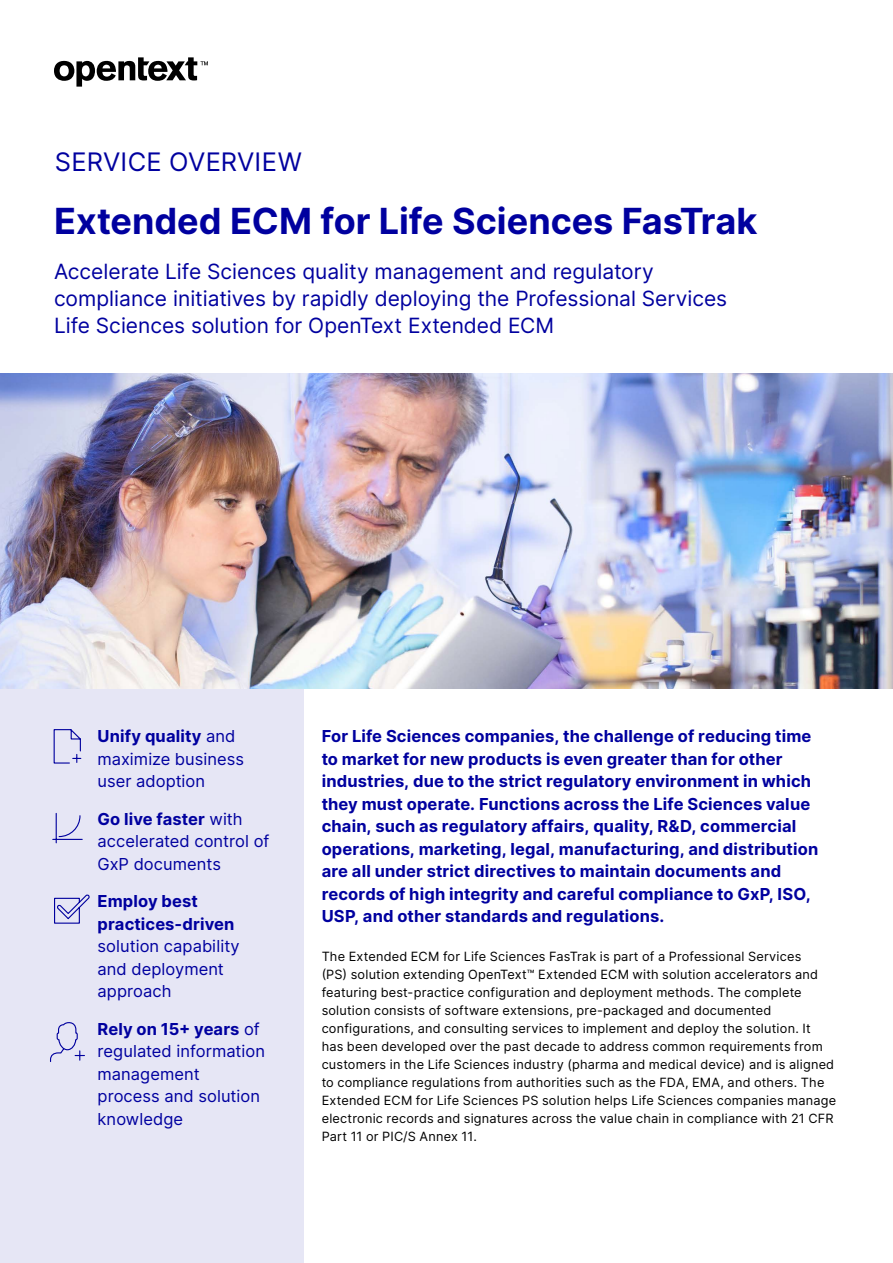
<style>
.page{position:relative;width:893px;height:1263px;background:#fff}
.page>*{position:absolute;margin:0;border:0;box-sizing:border-box;transform-origin:0 0}
.t1{font:700 36px "Inter";color:#00009f}
.Document_type{font:25.5px "Inter";letter-spacing:.01em;color:#00009f}
.t2{font:21px/27px "Inter";color:#00009f}
.Introduction_Paragraph{font:700 16.5px/22.5px "Inter";letter-spacing:.005em;color:#00009f}
.Sidebar_Stat{font:16.5px/22.5px "Inter";letter-spacing:.005em;color:#00009f}
.Body{font:12.75px/18px "Inter";letter-spacing:.015em;color:#000}
.s1{font-weight:700}
</style>
<div class="page">
<svg style="left:54px;top:57px;width:154px;height:30px"></svg>
<div style="left:0;top:688px;width:304px;height:575px;background:#e6e6f5"></div>
<img style="left:0;top:373px;width:893px;height:316px">
<svg style="left:53px;top:729px;width:29px;height:35px"></svg>
<svg style="left:52px;top:813px;width:31px;height:31px"></svg>
<svg style="left:54px;top:894px;width:36px;height:30px"></svg>
<svg style="left:50px;top:1022px;width:35px;height:40px"></svg>
<p class="Document_type" style="left:55px;top:143px;width:248px">SERVICE OVERVIEW</p>
<h1 class="t1" style="left:54px;top:194px;width:705px">Extended ECM for Life Sciences FasTrak</h1>
<h2 class="t2" style="left:54px;top:257px;width:675px">Accelerate Life Sciences quality management and regulatory compliance initiatives by rapidly deploying the Professional Services<br>Life Sciences solution for OpenText Extended ECM</h2>
<p class="Sidebar_Stat" style="left:98px;top:725px;width:148px"><span class="s1">Unify quality</span> and maximize business user adoption</p>
<p class="Sidebar_Stat" style="left:98px;top:807px;width:173px"><span class="s1">Go live faster</span> with accelerated control of<br>GxP documents</p>
<p class="Sidebar_Stat" style="left:98px;top:890px;width:144px"><span class="s1">Employ best practices-driven </span>solution capability and deployment approach</p>
<p class="Sidebar_Stat" style="left:98px;top:1017px;width:169px"><span class="s1">Rely on 15+ years</span> of regulated information management process and solution knowledge</p>
<p class="Introduction_Paragraph" style="left:322px;top:725px;width:498px">For Life Sciences companies, the challenge of reducing time to market for new products is even greater than for other industries, due to the strict regulatory environment in which they must operate. Functions across the Life Sciences value chain, such as regulatory affairs, quality, R&amp;D, commercial operations, marketing, legal, manufacturing, and distribution are all under strict directives to maintain documents and records of high integrity and careful compliance to GxP, ISO, USP, and other standards and regulations.</p>
<p class="Body" style="left:322px;top:947px;width:516px">The Extended ECM for Life Sciences FasTrak is part of a Professional Services<br>(PS) solution extending OpenText™ Extended ECM with solution accelerators and featuring best-practice configuration and deployment methods. The complete solution consists of software extensions, pre-packaged and documented configurations, and consulting services to implement and deploy the solution. It<br>has been developed over the past decade to address common requirements from customers in the Life Sciences industry (pharma and medical device) and is aligned to compliance regulations from authorities such as the FDA, EMA, and others. The Extended ECM for Life Sciences PS solution helps Life Sciences companies manage electronic records and signatures across the value chain in compliance with 21 CFR Part 11 or PIC/S Annex 11.</p>
</div>
